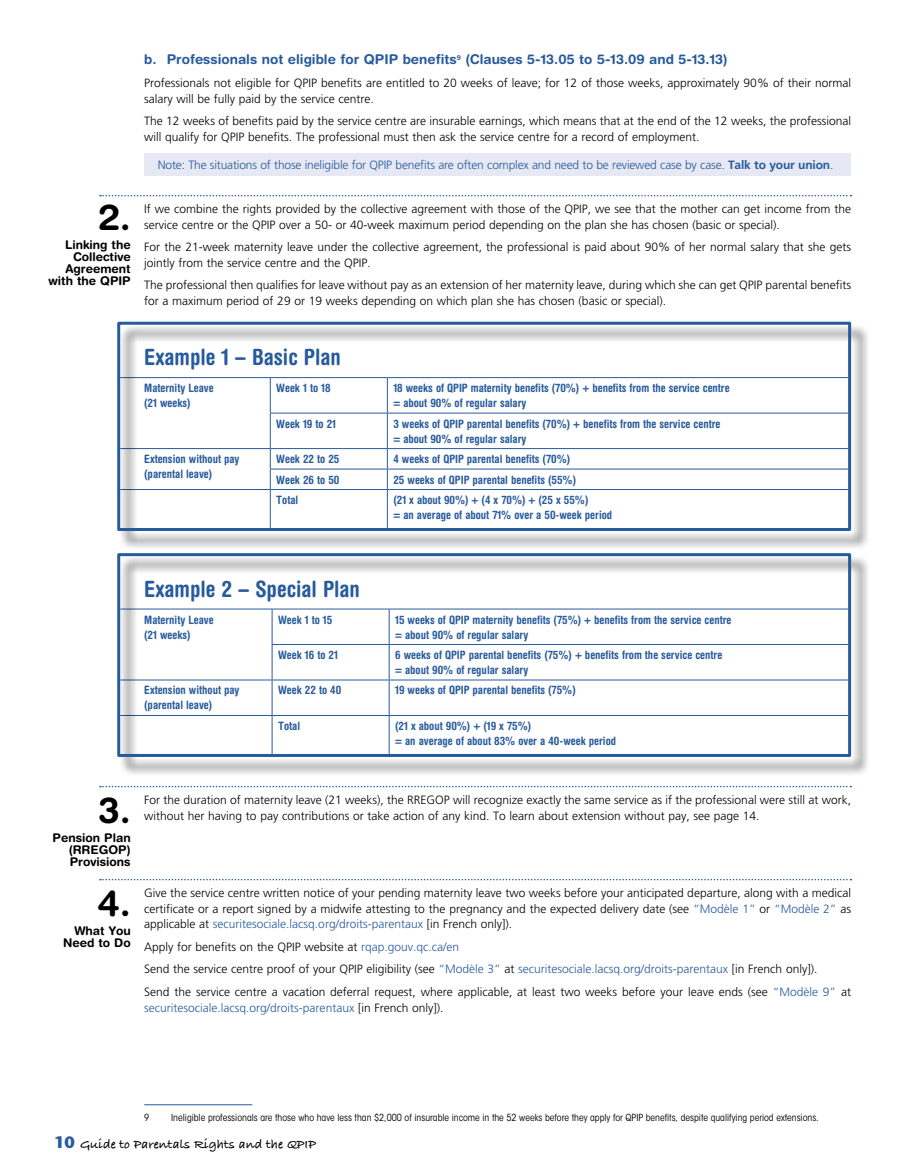
<style>
.page{position:relative;width:905px;height:1175px;background:#fff}
.page>*{position:absolute;margin:0;border:0;box-sizing:border-box;transform-origin:0 0}
.t1{font:700 36px "Helvetica Rounded LT Std";color:#000}
.t2{font:700 condensed 22.5px "Helvetica Rounded LT Std";color:#285b9c}
.t3{font:700 13.5px "Helvetica Rounded LT Std";color:#285b9c}
.t4{font:700 13.5px "Bradley Hand ITCTT";color:#000}
.t5{font:300 12px/15.8px "Frutiger LT Std";color:#000}
.t6{font:300 12px "Frutiger LT Std";letter-spacing:-.015em;color:#285b9c}
.t7{font:700 12px/12px "Helvetica Rounded LT Std";color:#000;text-align:right}
.t8{font:700 condensed 11.55px/15px "Helvetica Rounded LT Std";color:#285b9c}
.t9{font:condensed 9.75px "ITC Avant Garde Std";color:#000}
.s1{font-weight:700}
.s2{color:#285b9c}
.s3{color:#000}
.s4{font-family:"Stone Sans Std";font-size:16.5px;color:#285b9c}
</style>
<div class="page">
<svg style="left:100px;top:195px;width:751px;height:1px"></svg>
<svg style="left:100px;top:786px;width:751px;height:1px"></svg>
<svg style="left:100px;top:879px;width:751px;height:1px"></svg>
<div style="left:144px;top:154px;width:707px;height:22px;background:#e6e8f3"></div>
<div style="left:119px;top:324px;width:750px;height:226px;background:#000;opacity:.75"></div>
<div style="left:117px;top:322px;width:734px;height:209px;border:3px solid #285b9c"></div>
<div style="left:119px;top:555px;width:750px;height:221px;background:#000;opacity:.75"></div>
<div style="left:117px;top:553px;width:734px;height:204px;border:3px solid #285b9c"></div>
<hr style="left:144px;top:1104px;width:108px;height:1px;background:#285b9c">
<h1 class="t1" style="left:98px;top:195px;width:34px">2.</h1>
<p class="t7" style="left:49px;top:238px;width:84px">Linking the<br>Collective<br>Agreement with the QPIP</p>
<p class="t3" style="left:144px;top:51px;width:585px">b. Professionals not eligible for QPIP benefits<sup>9</sup> (Clauses 5-13.05 to 5-13.09 and 5-13.13)</p>
<p class="t5" style="left:144px;top:75px;width:708px">Professionals not eligible for QPIP benefits are entitled to 20 weeks of leave; for 12 of those weeks, approximately 90% of their normal salary will be fully paid by the service centre.</p>
<p class="t5" style="left:144px;top:113px;width:708px">The 12 weeks of benefits paid by the service centre are insurable earnings, which means that at the end of the 12 weeks, the professional will qualify for QPIP benefits. The professional must then ask the service centre for a record of employment.</p>
<p class="t6" style="left:158px;top:158px;width:677px">Note: The situations of those ineligible for QPIP benefits are often complex and need to be reviewed case by case. <span class="s1">Talk to your union</span>.</p>
<p class="t5" style="left:144px;top:201px;width:708px">If we combine the rights provided by the collective agreement with those of the QPIP, we see that the mother can get income from the service centre or the QPIP over a 50- or 40-week maximum period depending on the plan she has chosen (basic or special).</p>
<p class="t5" style="left:144px;top:239px;width:708px">For the 21-week maternity leave under the collective agreement, the professional is paid about 90% of her normal salary that she gets jointly from the service centre and the QPIP.</p>
<p class="t5" style="left:144px;top:277px;width:708px">The professional then qualifies for leave without pay as an extension of her maternity leave, during which she can get QPIP parental benefits for a maximum period of 29 or 19 weeks depending on which plan she has chosen (basic or special).</p>
<h2 class="t2" style="left:144px;top:343px;width:198px">Example 1 – Basic Plan</h2>
<p class="t8" style="left:144px;top:380px;width:71px">Maternity Leave (21 weeks)</p>
<p class="t8" style="left:276px;top:380px;width:56px">Week 1 to 18</p>
<p class="t8" style="left:393px;top:380px;width:338px">18 weeks of QPIP maternity benefits (70%) + benefits from the service centre = about 90% of regular salary</p>
<p class="t8" style="left:276px;top:416px;width:61px">Week 19 to 21</p>
<p class="t8" style="left:393px;top:416px;width:328px">3 weeks of QPIP parental benefits (70%) + benefits from the service centre = about 90% of regular salary</p>
<p class="t8" style="left:144px;top:451px;width:97px">Extension without pay (parental leave)</p>
<p class="t8" style="left:276px;top:451px;width:65px">Week 22 to 25</p>
<p class="t8" style="left:393px;top:451px;width:178px">4 weeks of QPIP parental benefits (70%)</p>
<p class="t8" style="left:276px;top:472px;width:65px">Week 26 to 50</p>
<p class="t8" style="left:393px;top:472px;width:184px">25 weeks of QPIP parental benefits (55%)</p>
<p class="t8" style="left:276px;top:492px;width:24px">Total</p>
<p class="t8" style="left:393px;top:492px;width:220px">(21 x about 90%) + (4 x 70%) + (25 x 55%)<br>= an average of about 71% over a 50-week period</p>
<h2 class="t2" style="left:144px;top:575px;width:217px">Example 2 – Special Plan</h2>
<p class="t8" style="left:144px;top:611px;width:71px">Maternity Leave (21 weeks)</p>
<p class="t8" style="left:278px;top:611px;width:56px">Week 1 to 15</p>
<p class="t8" style="left:395px;top:611px;width:338px">15 weeks of QPIP maternity benefits (75%) + benefits from the service centre = about 90% of regular salary</p>
<p class="t8" style="left:278px;top:647px;width:61px">Week 16 to 21</p>
<p class="t8" style="left:395px;top:647px;width:328px">6 weeks of QPIP parental benefits (75%) + benefits from the service centre = about 90% of regular salary</p>
<p class="t8" style="left:144px;top:682px;width:97px">Extension without pay (parental leave)</p>
<p class="t8" style="left:278px;top:682px;width:65px">Week 22 to 40</p>
<p class="t8" style="left:395px;top:682px;width:182px">19 weeks of QPIP parental benefits (75%)</p>
<p class="t8" style="left:278px;top:718px;width:24px">Total</p>
<p class="t8" style="left:395px;top:718px;width:222px">(21 x about 90%) + (19 x 75%)<br>= an average of about 83% over a 40-week period</p>
<h1 class="t1" style="left:98px;top:788px;width:34px">3.</h1>
<p class="t7" style="left:69px;top:831px;width:64px;text-align:justify;text-indent:-16px">Pension Plan (RREGOP)<br>Provisions</p>
<h1 class="t1" style="left:98px;top:881px;width:35px">4.</h1>
<p class="t7" style="left:63px;top:924px;width:69px">What You<br>Need to Do</p>
<p class="t5" style="left:144px;top:792px;width:708px">For the duration of maternity leave (21 weeks), the RREGOP will recognize exactly the same service as if the professional were still at work, without her having to pay contributions or take action of any kind. To learn about extension without pay, see page 14.</p>
<p class="t5" style="left:144px;top:885px;width:708px;text-align:justify">Give the service centre written notice of your pending maternity leave two weeks before your anticipated departure, along with a medical certificate or a report signed by a midwife attesting to the pregnancy and the expected delivery date (see <span class="s2">“Modèle 1”</span> or <span class="s2">“Modèle 2”</span> as applicable at <span class="s2">securitesociale.lacsq.org/droits-parentaux</span> [in French only]).</p>
<p class="t5" style="left:144px;top:935px;width:708px;line-height:22.5px">Apply for benefits on the QPIP website at <span class="s2">rqap.gouv.qc.ca/en<br></span>Send the service centre proof of your QPIP eligibility (see <span class="s2">“Modèle 3”</span> at <span class="s2">securitesociale.lacsq.org/droits-parentaux</span> [in French only]).<br>Send the service centre a vacation deferral request, where applicable, at least two weeks before your leave ends (see <span class="s2">“Modèle 9”</span> at</p>
<p class="t6" style="left:144px;top:1000px;width:301px">securitesociale.lacsq.org/droits-parentaux <span class="s3">[in French only]).</span></p>
<p class="t9" style="left:144px;top:1111px;width:7px">9</p>
<p class="t9" style="left:171px;top:1111px;width:649px">Ineligible professionals are those who have less than $2,000 of insurable income in the 52 weeks before they apply for QPIP benefits, despite qualifying period extensions.</p>
<p class="t4" style="left:54px;top:1133px;width:263px"><span class="s4">10</span> Guide to Parentals Rights and the QPIP</p>
</div>
